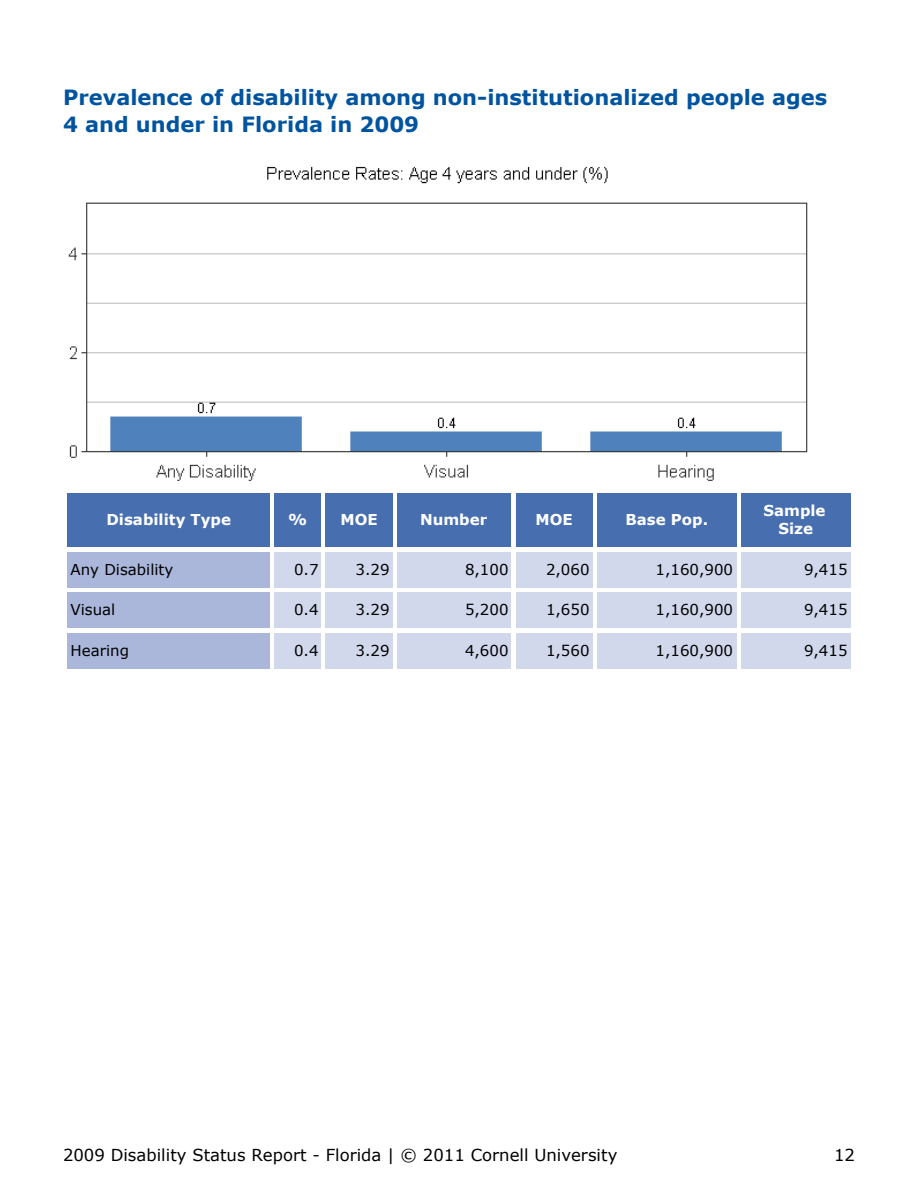
<style>
.page{position:relative;width:918px;height:1188px;background:#fff}
.page>*{position:absolute;margin:0;border:0;box-sizing:border-box;transform-origin:0 0}
.t1{font:700 21px/27px "Verdana";color:#00549f}
.t2{font:16.5px "Verdana";color:#000}
.t3{font:15px "Verdana";color:#000}
.t4{font:700 15px/18px "Verdana";color:#fff;text-align:center}
</style>
<div class="page">
<img style="left:68px;top:166px;width:740px;height:315px">
<div style="left:68px;top:494px;width:202px;height:54px;background:#476fb0"></div>
<div style="left:274px;top:494px;width:47px;height:54px;background:#476fb0"></div>
<div style="left:326px;top:494px;width:67px;height:54px;background:#476fb0"></div>
<div style="left:398px;top:494px;width:114px;height:54px;background:#476fb0"></div>
<div style="left:516px;top:494px;width:76px;height:54px;background:#476fb0"></div>
<div style="left:597px;top:494px;width:139px;height:54px;background:#476fb0"></div>
<div style="left:741px;top:494px;width:109px;height:54px;background:#476fb0"></div>
<div style="left:68px;top:552px;width:202px;height:36px;background:#aab7db"></div>
<div style="left:274px;top:552px;width:47px;height:36px;background:#d2d8ec"></div>
<div style="left:326px;top:552px;width:67px;height:36px;background:#d2d8ec"></div>
<div style="left:398px;top:552px;width:114px;height:36px;background:#d2d8ec"></div>
<div style="left:516px;top:552px;width:76px;height:36px;background:#d2d8ec"></div>
<div style="left:597px;top:552px;width:139px;height:36px;background:#d2d8ec"></div>
<div style="left:741px;top:552px;width:109px;height:36px;background:#d2d8ec"></div>
<div style="left:68px;top:592px;width:202px;height:36px;background:#aab7db"></div>
<div style="left:274px;top:592px;width:47px;height:36px;background:#d2d8ec"></div>
<div style="left:326px;top:592px;width:67px;height:36px;background:#d2d8ec"></div>
<div style="left:398px;top:592px;width:114px;height:36px;background:#d2d8ec"></div>
<div style="left:516px;top:592px;width:76px;height:36px;background:#d2d8ec"></div>
<div style="left:597px;top:592px;width:139px;height:36px;background:#d2d8ec"></div>
<div style="left:741px;top:592px;width:109px;height:36px;background:#d2d8ec"></div>
<div style="left:68px;top:633px;width:202px;height:36px;background:#aab7db"></div>
<div style="left:274px;top:633px;width:47px;height:36px;background:#d2d8ec"></div>
<div style="left:326px;top:633px;width:67px;height:36px;background:#d2d8ec"></div>
<div style="left:398px;top:633px;width:114px;height:36px;background:#d2d8ec"></div>
<div style="left:516px;top:633px;width:76px;height:36px;background:#d2d8ec"></div>
<div style="left:597px;top:633px;width:139px;height:36px;background:#d2d8ec"></div>
<div style="left:741px;top:633px;width:109px;height:36px;background:#d2d8ec"></div>
<h1 class="t1" style="left:63px;top:86px;width:766px">Prevalence of disability among non-institutionalized people ages<br>4 and under in Florida in 2009</h1>
<p class="t4" style="left:106px;top:512px;width:126px">Disability Type</p>
<p class="t4" style="left:288px;top:512px;width:21px">%</p>
<p class="t4" style="left:340px;top:512px;width:39px">MOE</p>
<p class="t4" style="left:420px;top:512px;width:69px">Number</p>
<p class="t4" style="left:536px;top:512px;width:39px">MOE</p>
<p class="t4" style="left:626px;top:512px;width:84px">Base Pop.</p>
<p class="t4" style="left:764px;top:503px;width:64px">Sample<br>Size</p>
<p class="t3" style="left:70px;top:563px;width:104px">Any Disability</p>
<p class="t3" style="left:294px;top:563px;width:26px">0.7</p>
<p class="t3" style="left:356px;top:563px;width:36px">3.29</p>
<p class="t3" style="left:465px;top:563px;width:45px">8,100</p>
<p class="t3" style="left:546px;top:563px;width:45px">2,060</p>
<p class="t3" style="left:656px;top:563px;width:79px">1,160,900</p>
<p class="t3" style="left:804px;top:563px;width:45px">9,415</p>
<p class="t3" style="left:70px;top:604px;width:46px">Visual</p>
<p class="t3" style="left:294px;top:604px;width:26px">0.4</p>
<p class="t3" style="left:356px;top:604px;width:36px">3.29</p>
<p class="t3" style="left:465px;top:604px;width:45px">5,200</p>
<p class="t3" style="left:546px;top:604px;width:45px">1,650</p>
<p class="t3" style="left:656px;top:604px;width:79px">1,160,900</p>
<p class="t3" style="left:804px;top:604px;width:45px">9,415</p>
<p class="t3" style="left:70px;top:644px;width:60px">Hearing</p>
<p class="t3" style="left:294px;top:644px;width:26px">0.4</p>
<p class="t3" style="left:356px;top:644px;width:36px">3.29</p>
<p class="t3" style="left:465px;top:644px;width:45px">4,600</p>
<p class="t3" style="left:546px;top:644px;width:45px">1,560</p>
<p class="t3" style="left:656px;top:644px;width:79px">1,160,900</p>
<p class="t3" style="left:804px;top:644px;width:45px">9,415</p>
<p class="t2" style="left:63px;top:1148px;width:556px">2009 Disability Status Report - Florida | © 2011 Cornell University</p>
<p class="t2" style="left:834px;top:1148px;width:22px">12</p>
</div>
